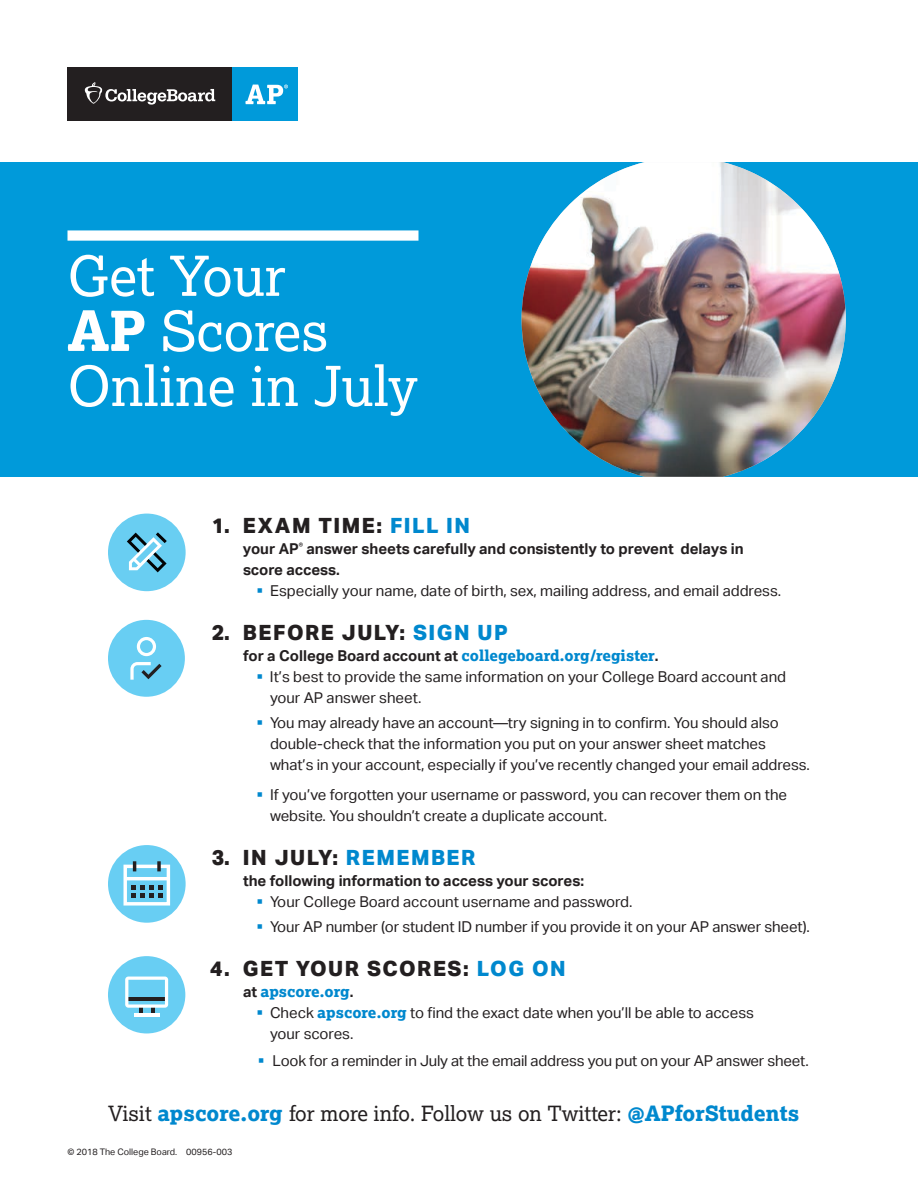
<style>
.page{position:relative;width:918px;height:1188px;background:#fff}
.page>*{position:absolute;margin:0;border:0;box-sizing:border-box;transform-origin:0 0}
.t1{font:55.05px/55.1px "Lexia";color:#fff}
.t2{font:800 21px "Aktiv Grotesk";letter-spacing:.07em;color:#231f20}
.t3{font:21px "Lexia";color:#231f20}
.t4{font:15px/21px "Aktiv Grotesk";letter-spacing:-.005em;color:#231f20}
.t5{font:700 15px/21px "Aktiv Grotesk";color:#231f20}
.t6{font:800 15px "Lexia";color:#0088ce}
.t7{font:9px "Aktiv Grotesk";color:#231f20}
.s1{font-weight:800}
.s2{color:#0088ce}
.s3{font-family:"Lexia";font-weight:800;color:#0088ce}
.s4{font-family:"Aktiv Grotesk";font-weight:700;color:#231f20}
.s5{font-weight:800;color:#0088ce}
</style>
<div class="page">
<div style="left:0;top:162px;width:918px;height:315px;background:#009ada"></div>
<div style="left:68px;top:230px;width:350px;height:11px;background:#fff"></div>
<div style="left:68px;top:68px;width:165px;height:54px;background:#231f20"></div>
<svg style="left:85px;top:82px;width:130px;height:23px"></svg>
<div style="left:233px;top:68px;width:65px;height:54px;background:#009ada"></div>
<svg style="left:245px;top:85px;width:43px;height:19px"></svg>
<img style="left:522px;top:162px;width:324px;height:315px">
<div style="left:108px;top:620px;width:77px;height:77px;background:#68cef3;border-radius:50%"></div>
<svg style="left:137px;top:637px;width:19px;height:19px"></svg>
<svg style="left:130px;top:662px;width:32px;height:18px"></svg>
<div style="left:108px;top:514px;width:78px;height:77px;background:#69cef2;border-radius:50%"></div>
<svg style="left:127px;top:532px;width:40px;height:40px"></svg>
<div style="left:108px;top:956px;width:77px;height:77px;background:#68cef3;border-radius:50%"></div>
<svg style="left:125px;top:977px;width:43px;height:36px"></svg>
<hr style="left:134px;top:1013px;width:26px;height:3px;background:#fff">
<div style="left:108px;top:845px;width:78px;height:78px;background:#68cef3;border-radius:50%"></div>
<div style="left:124px;top:865px;width:46px;height:41px;border:3px solid #fff"></div>
<hr style="left:125px;top:877px;width:43px;height:3px;background:#fff">
<svg style="left:133px;top:861px;width:3px;height:10px"></svg>
<svg style="left:157px;top:861px;width:4px;height:10px"></svg>
<svg style="left:131px;top:885px;width:32px;height:13px"></svg>
<h1 class="t1" style="left:68px;top:247px;width:352px">Get Your<br><span class="s1">AP</span> Scores<br>Online in July</h1>
<h2 class="t2" style="left:212px;top:512px;width:260px">1. EXAM TIME: <span class="s2">FILL IN</span></h2>
<p class="t5" style="left:243px;top:538px;width:502px">your AP<sup>®</sup> answer sheets carefully and consistently to prevent delays in score access.</p>
<p class="t4" style="left:257px;top:580px;width:526px"><span class="s2">▪</span> Especially your name, date of birth, sex, mailing address, and email address.</p>
<h2 class="t2" style="left:212px;top:619px;width:298px">2. BEFORE JULY: <span class="s2">SIGN UP</span></h2>
<p class="t5" style="left:243px;top:645px;width:417px">for a College Board account at <span class="s3">collegeboard.org/register</span>.</p>
<p class="t4" style="left:270px;top:666px;width:518px;text-indent:-14px"><span class="s2">▪</span> It’s best to provide the same information on your College Board account and your AP answer sheet.</p>
<p class="t4" style="left:270px;top:712px;width:541px;text-indent:-14px"><span class="s2">▪</span> You may already have an account—try signing in to confirm. You should also double-check that the information you put on your answer sheet matches what’s in your account, especially if you’ve recently changed your email address.</p>
<p class="t4" style="left:270px;top:784px;width:519px;text-indent:-14px"><span class="s2">▪</span> If you’ve forgotten your username or password, you can recover them on the website. You shouldn’t create a duplicate account.</p>
<h2 class="t2" style="left:212px;top:844px;width:265px">3. IN JULY: <span class="s2">REMEMBER</span></h2>
<p class="t5" style="left:243px;top:870px;width:343px">the following information to access your scores:</p>
<p class="t4" style="left:256px;top:891px;width:378px"><span class="s2">▪</span> Your College Board account username and password.</p>
<p class="t4" style="left:256px;top:916px;width:555px"><span class="s2">▪</span> Your AP number (or student ID number if you provide it on your AP answer sheet).</p>
<h2 class="t2" style="left:210px;top:955px;width:357px">4. GET YOUR SCORES: <span class="s2">LOG ON</span></h2>
<p class="t6" style="left:243px;top:981px;width:112px"><span class="s4">at</span> apscore.org<span class="s4">.</span></p>
<p class="t4" style="left:270px;top:1002px;width:486px;text-indent:-14px"><span class="s2">▪</span> Check <span class="s3">apscore.org</span> to find the exact date when you’ll be able to access your scores.</p>
<p class="t4" style="left:258px;top:1050px;width:552px"><span class="s2">▪</span> Look for a reminder in July at the email address you put on your AP answer sheet.</p>
<h2 class="t3" style="left:108px;top:1100px;width:693px">Visit <span class="s5">apscore.org</span> for more info. Follow us on Twitter: <span class="s5">@APforStudents</span></h2>
<p class="t7" style="left:68px;top:1147px;width:166px">© 2018 The College Board. 00956-003</p>
</div>
